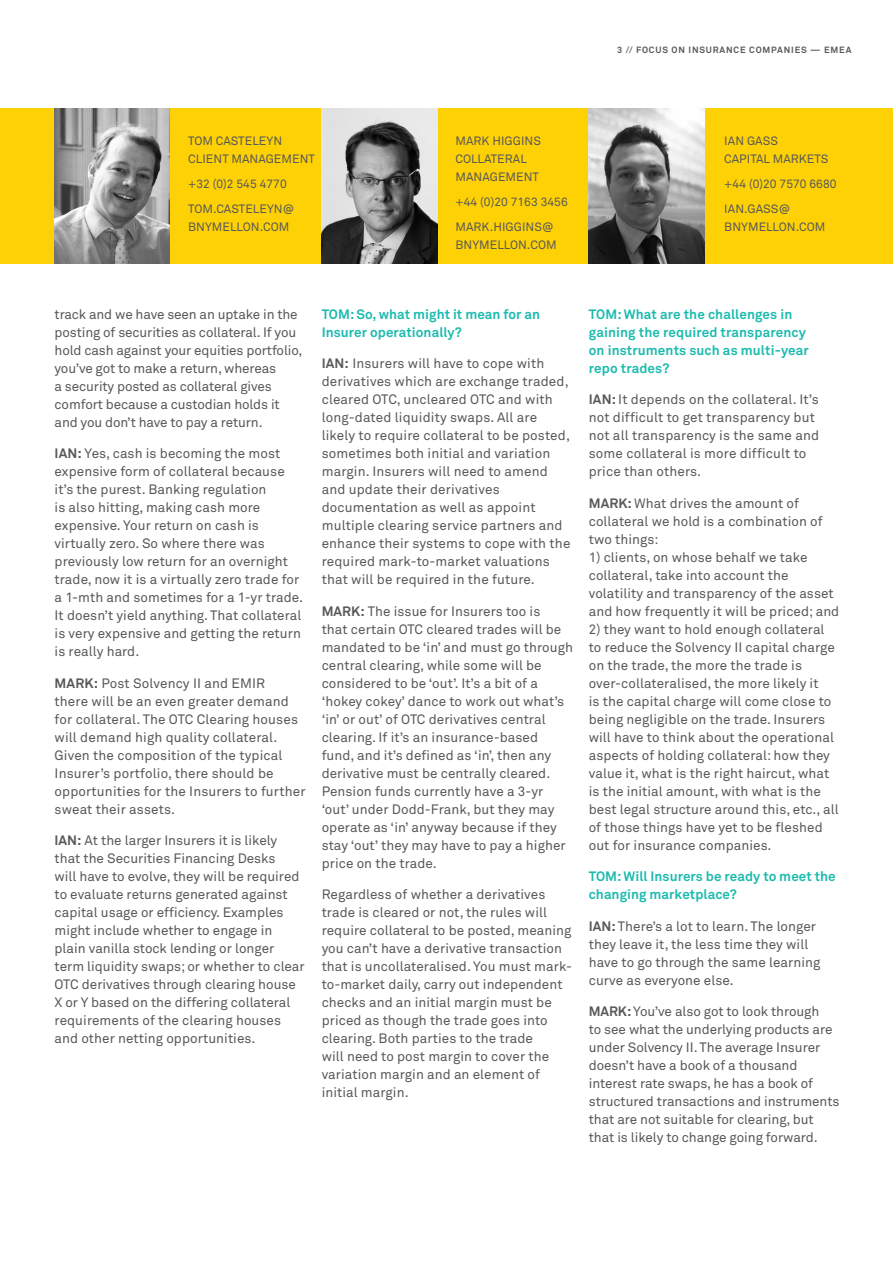
<style>
.page{position:relative;width:893px;height:1263px;background:#fff}
.page>*{position:absolute;margin:0;border:0;box-sizing:border-box;transform-origin:0 0}
.Body_Copy_9_12{font:13.5px/18px "Akkurat Pro";letter-spacing:.005em;color:#57585a}
.question{font:700 13.5px/18px "Akkurat Pro";letter-spacing:.005em;color:#1dbbaf}
.Callout_Body_Copy_9{font:12px/18px "Akkurat Pro";letter-spacing:.005em;color:#57585a}
.Folio_6_8{font:700 9px "Akkurat Pro";letter-spacing:.09em;color:#57585a}
.s1{font-weight:700}
</style>
<div class="page">
<div style="left:0;top:108px;width:893px;height:156px;background:#fed105"></div>
<img style="left:589px;top:108px;width:115px;height:156px">
<img style="left:54px;top:108px;width:116px;height:156px">
<img style="left:322px;top:108px;width:115px;height:156px">
<p class="Folio_6_8" style="left:617px;top:44px;width:236px">3 // FOCUS ON INSURANCE COMPANIES — EMEA</p>
<p class="Callout_Body_Copy_9" style="left:188px;top:133px;width:128px">TOM CASTELEYN<br>CLIENT MANAGEMENT</p>
<p class="Callout_Body_Copy_9" style="left:188px;top:175px;width:100px">+32 (0)2 545 4770</p>
<p class="Callout_Body_Copy_9" style="left:188px;top:200px;width:107px">TOM.CASTELEYN@<br>BNYMELLON.COM</p>
<p class="Callout_Body_Copy_9" style="left:455px;top:133px;width:87px">MARK HIGGINS<br>COLLATERAL<br>MANAGEMENT</p>
<p class="Callout_Body_Copy_9" style="left:455px;top:193px;width:114px">+44 (0)20 7163 3456</p>
<p class="Callout_Body_Copy_9" style="left:455px;top:218px;width:103px">MARK.HIGGINS@<br>BNYMELLON.COM</p>
<p class="Callout_Body_Copy_9" style="left:724px;top:133px;width:106px">IAN GASS<br>CAPITAL MARKETS</p>
<p class="Callout_Body_Copy_9" style="left:724px;top:175px;width:114px">+44 (0)20 7570 6680</p>
<p class="Callout_Body_Copy_9" style="left:724px;top:200px;width:103px">IAN.GASS@<br>BNYMELLON.COM</p>
<p class="Body_Copy_9_12" style="left:55px;top:305px;width:249px">track and we have seen an uptake in the posting of securities as collateral. If you hold cash against your equities portfolio, you’ve got to make a return, whereas<br>a security posted as collateral gives comfort because a custodian holds it and you don’t have to pay a return.</p>
<p class="Body_Copy_9_12" style="left:55px;top:445px;width:250px"><span class="s1">IAN:</span> Yes, cash is becoming the most expensive form of collateral because it’s the purest. Banking regulation<br>is also hitting, making cash more expensive. Your return on cash is virtually zero. So where there was previously low return for an overnight trade, now it is a virtually zero trade for a 1-mth and sometimes for a 1-yr trade.<br>It doesn’t yield anything. That collateral is very expensive and getting the return is really hard.</p>
<p class="Body_Copy_9_12" style="left:55px;top:674px;width:252px"><span class="s1">MARK:</span> Post Solvency II and EMIR<br>there will be an even greater demand for collateral. The OTC Clearing houses will demand high quality collateral.<br>Given the composition of the typical Insurer’s portfolio, there should be opportunities for the Insurers to further sweat their assets.</p>
<p class="Body_Copy_9_12" style="left:55px;top:832px;width:252px"><span class="s1">IAN:</span> At the larger Insurers it is likely that the Securities Financing Desks<br>will have to evolve, they will be required to evaluate returns generated against capital usage or efficiency. Examples might include whether to engage in plain vanilla stock lending or longer term liquidity swaps; or whether to clear OTC derivatives through clearing house X or Y based on the differing collateral requirements of the clearing houses and other netting opportunities.</p>
<p class="question" style="left:322px;top:305px;width:220px">TOM: So, what might it mean for an<br>Insurer operationally?</p>
<p class="Body_Copy_9_12" style="left:322px;top:355px;width:250px"><span class="s1">IAN:</span> Insurers will have to cope with derivatives which are exchange traded, cleared OTC, uncleared OTC and with long-dated liquidity swaps. All are likely to require collateral to be posted, sometimes both initial and variation margin. Insurers will need to amend and update their derivatives documentation as well as appoint multiple clearing service partners and enhance their systems to cope with the required mark-to-market valuations that will be required in the future.</p>
<p class="Body_Copy_9_12" style="left:322px;top:602px;width:253px"><span class="s1">MARK:</span> The issue for Insurers too is<br>that certain OTC cleared trades will be mandated to be ‘in’ and must go through central clearing, while some will be considered to be ‘out’. It’s a bit of a ‘hokey cokey’ dance to work out what’s ‘in’ or out’ of OTC derivatives central clearing. If it’s an insurance-based fund, and it’s defined as ‘in’, then any derivative must be centrally cleared.<br>Pension funds currently have a 3-yr ‘out’ under Dodd-Frank, but they may operate as ‘in’ anyway because if they stay ‘out’ they may have to pay a higher price on the trade.</p>
<p class="Body_Copy_9_12" style="left:322px;top:886px;width:252px">Regardless of whether a derivatives trade is cleared or not, the rules will require collateral to be posted, meaning you can’t have a derivative transaction that is uncollateralised. You must mark&shy;to-market daily, carry out independent checks and an initial margin must be priced as though the trade goes into clearing. Both parties to the trade<br>will need to post margin to cover the variation margin and an element of initial margin.</p>
<p class="question" style="left:589px;top:305px;width:222px">TOM: What are the challenges in gaining the required transparency on instruments such as multi-year repo trades?</p>
<p class="Body_Copy_9_12" style="left:589px;top:391px;width:232px"><span class="s1">IAN:</span> It depends on the collateral. It’s not difficult to get transparency but not all transparency is the same and some collateral is more difficult to price than others.</p>
<p class="Body_Copy_9_12" style="left:589px;top:494px;width:235px"><span class="s1">MARK:</span> What drives the amount of collateral we hold is a combination of two things:</p>
<p class="Body_Copy_9_12" style="left:589px;top:548px;width:252px">1) clients, on whose behalf we take collateral, take into account the volatility and transparency of the asset and how frequently it will be priced; and</p>
<p class="Body_Copy_9_12" style="left:589px;top:620px;width:251px">2) they want to hold enough collateral to reduce the Solvency II capital charge on the trade, the more the trade is over-collateralised, the more likely it<br>is the capital charge will come close to being negligible on the trade. Insurers will have to think about the operational aspects of holding collateral: how they value it, what is the right haircut, what is the initial amount, with what is the best legal structure around this, etc., all of those things have yet to be fleshed out for insurance companies.</p>
<p class="question" style="left:589px;top:868px;width:249px">TOM: Will Insurers be ready to meet the changing marketplace?</p>
<p class="Body_Copy_9_12" style="left:589px;top:917px;width:233px"><span class="s1">IAN:</span> There’s a lot to learn. The longer they leave it, the less time they will have to go through the same learning curve as everyone else.</p>
<p class="Body_Copy_9_12" style="left:589px;top:1003px;width:252px"><span class="s1">MARK:</span> You’ve also got to look through<br>to see what the underlying products are under Solvency II. The average Insurer doesn’t have a book of a thousand interest rate swaps, he has a book of structured transactions and instruments that are not suitable for clearing, but that is likely to change going forward.</p>
</div>
